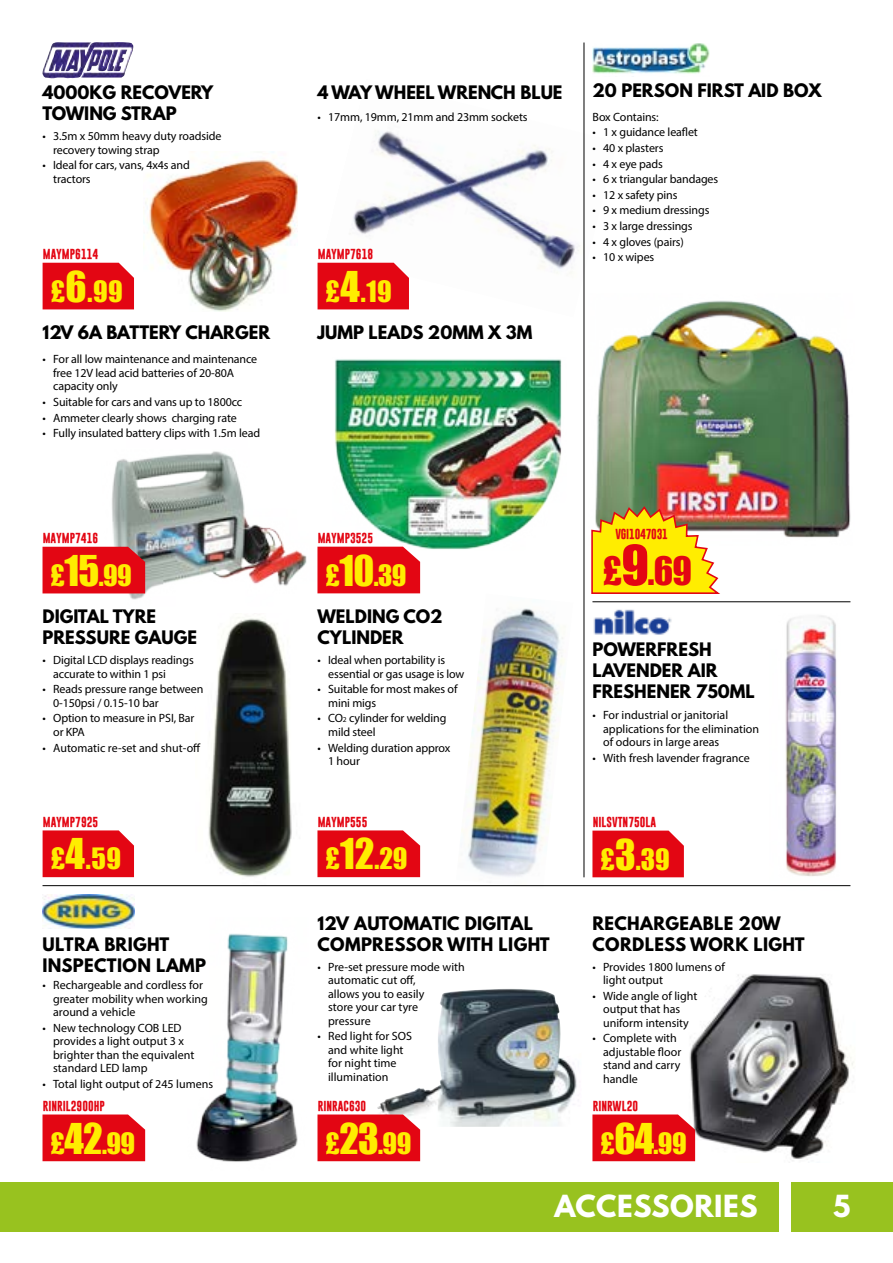
<style>
.page{position:relative;width:893px;height:1263px;background:#fff}
.page>*{position:absolute;margin:0;border:0;box-sizing:border-box;transform-origin:0 0}
.t1{font:36px "Impact";color:#e30613}
.t2{font:27px "Impact";letter-spacing:-.01em;color:#ffed00}
.t3{font:700 27px "League Spartan";letter-spacing:.02em;color:#fff}
.t4{font:700 16.5px/21px "League Spartan";color:#000}
.t5{font:700 16.5px/21px "League Spartan";letter-spacing:.02em;color:#000}
.t6{font:12px/13.5px "Myriad Pro";letter-spacing:-.01em;color:#000}
.t7{font:700 10.5px "Gobold";color:#e30613}
.t8{font:700 10.5px "Gobold";letter-spacing:-.02em;color:#e30613}
.s1{font-size:39px}
.s2{font-size:51px}
.s3{font-size:7.5px}
</style>
<div class="page">
<img style="left:322px;top:79px;width:262px;height:238px">
<img style="left:145px;top:156px;width:153px;height:155px">
<img style="left:377px;top:989px;width:200px;height:138px">
<img style="left:595px;top:300px;width:256px;height:238px">
<img style="left:208px;top:617px;width:84px;height:260px">
<div style="left:0;top:1182px;width:779px;height:50px;background:#98c21f"></div>
<div style="left:791px;top:1182px;width:102px;height:50px;background:#98c21f"></div>
<div style="left:43px;top:263px;width:91px;height:46px;background:#e30613"></div>
<div style="left:318px;top:263px;width:91px;height:46px;background:#e30613"></div>
<div style="left:43px;top:830px;width:91px;height:47px;background:#e30613"></div>
<div style="left:592px;top:831px;width:92px;height:46px;background:#e30613"></div>
<img style="left:333px;top:359px;width:229px;height:191px">
<img style="left:456px;top:608px;width:117px;height:279px">
<img style="left:80px;top:451px;width:251px;height:149px">
<img style="left:196px;top:933px;width:102px;height:229px">
<img style="left:689px;top:974px;width:165px;height:188px">
<img style="left:592px;top:44px;width:117px;height:30px">
<img style="left:43px;top:894px;width:92px;height:35px">
<hr style="left:43px;top:885px;width:807px;height:1px;background:#000">
<hr style="left:592px;top:601px;width:258px;height:1px;background:#000">
<img style="left:593px;top:609px;width:79px;height:26px">
<svg style="left:591px;top:505px;width:132px;height:89px;background:#edcb2a"></svg>
<div style="left:43px;top:1114px;width:102px;height:47px;background:#e30613"></div>
<div style="left:317px;top:1114px;width:103px;height:47px;background:#e30613"></div>
<div style="left:592px;top:1114px;width:103px;height:47px;background:#e30613"></div>
<div style="left:43px;top:547px;width:102px;height:46px;background:#e30613"></div>
<div style="left:317px;top:547px;width:103px;height:46px;background:#e30613"></div>
<div style="left:317px;top:830px;width:103px;height:47px;background:#e30613"></div>
<img style="left:769px;top:615px;width:82px;height:272px">
<img style="left:43px;top:42px;width:90px;height:36px">
<hr style="left:584px;top:43px;width:1px;height:834px;background:#000">
<h3 class="t4" style="left:43px;top:81px;width:172px">4000KG RECOVERY<br>TOWING STRAP</h3>
<h3 class="t4" style="left:317px;top:81px;width:247px">4 WAY WHEEL WRENCH BLUE</h3>
<p class="t6" style="left:318px;top:110px;width:212px">• 17mm, 19mm, 21mm and 23mm sockets</p>
<p class="t6" style="left:53px;top:129px;width:170px;text-indent:-11px">• 3.5m x 50mm heavy duty roadside recovery towing strap</p>
<p class="t6" style="left:53px;top:158px;width:138px;text-indent:-11px">• Ideal for cars, vans, 4x4s and tractors</p>
<p class="t7" style="left:43px;top:247px;width:57px">MAYMP6114</p>
<h2 class="t2" style="left:51px;top:270px;width:74px">£<span class="s1">6</span>.99</h2>
<h3 class="t4" style="left:43px;top:321px;width:229px">12V 6A BATTERY CHARGER</h3>
<p class="t6" style="left:53px;top:352px;width:206px;text-indent:-11px">• For all low maintenance and maintenance free 12V lead acid batteries of 20-80A capacity only</p>
<p class="t6" style="left:43px;top:395px;width:201px">• Suitable for cars and vans up to 1800cc</p>
<p class="t6" style="left:43px;top:411px;width:196px">• Ammeter clearly shows charging rate</p>
<p class="t6" style="left:43px;top:426px;width:219px">• Fully insulated battery clips with 1.5m lead</p>
<p class="t7" style="left:318px;top:247px;width:57px">MAYMP7618</p>
<h2 class="t2" style="left:326px;top:270px;width:68px">£<span class="s1">4</span>.19</h2>
<h3 class="t4" style="left:317px;top:321px;width:216px">JUMP LEADS 20MM X 3M</h3>
<h3 class="t4" style="left:592px;top:79px;width:231px">20 PERSON FIRST AID BOX</h3>
<p class="t6" style="left:593px;top:110px;width:68px">Box Contains:</p>
<p class="t6" style="left:593px;top:125px;width:107px">• 1 x guidance leaflet</p>
<p class="t6" style="left:593px;top:141px;width:72px">• 40 x plasters</p>
<p class="t6" style="left:593px;top:157px;width:72px">• 4 x eye pads</p>
<p class="t6" style="left:593px;top:172px;width:127px">• 6 x triangular bandages</p>
<p class="t6" style="left:593px;top:188px;width:87px">• 12 x safety pins</p>
<p class="t6" style="left:593px;top:203px;width:118px">• 9 x medium dressings</p>
<p class="t6" style="left:593px;top:219px;width:101px">• 3 x large dressings</p>
<p class="t6" style="left:593px;top:235px;width:93px">• 4 x gloves (pairs)</p>
<p class="t6" style="left:593px;top:250px;width:63px">• 10 x wipes</p>
<p class="t7" style="left:43px;top:531px;width:57px">MAYMP7416</p>
<h2 class="t2" style="left:51px;top:554px;width:83px">£<span class="s1">15</span>.99</h2>
<p class="t7" style="left:318px;top:531px;width:57px">MAYMP3525</p>
<h2 class="t2" style="left:326px;top:554px;width:82px">£<span class="s1">10</span>.39</h2>
<p class="t8" style="left:615px;top:527px;width:54px">VGI1047031</p>
<h1 class="t1" style="left:603px;top:543px;width:91px">£<span class="s2">9</span>.69</h1>
<h3 class="t4" style="left:43px;top:605px;width:156px">DIGITAL TYRE<br>PRESSURE GAUGE</h3>
<p class="t6" style="left:53px;top:653px;width:142px;text-indent:-11px">• Digital LCD displays readings accurate to within 1 psi</p>
<p class="t6" style="left:53px;top:682px;width:152px;text-indent:-11px">• Reads pressure range between<br>0-150psi / 0.15-10 bar</p>
<p class="t6" style="left:53px;top:711px;width:143px;text-indent:-11px">• Option to measure in PSI, Bar or KPA</p>
<p class="t6" style="left:43px;top:741px;width:160px">• Automatic re-set and shut-off</p>
<h3 class="t4" style="left:317px;top:605px;width:127px">WELDING CO2<br>CYLINDER</h3>
<p class="t6" style="left:328px;top:653px;width:138px;text-indent:-11px">• Ideal when portability is essential or gas usage is low</p>
<p class="t6" style="left:328px;top:682px;width:131px;text-indent:-11px">• Suitable for most makes of mini migs</p>
<p class="t6" style="left:328px;top:711px;width:120px;text-indent:-11px">• CO<span class="s3">2</span> cylinder for welding mild steel</p>
<p class="t6" style="left:328px;top:741px;width:124px;text-indent:-11px">• Welding duration approx<br>1 hour</p>
<h3 class="t4" style="left:592px;top:638px;width:164px">POWERFRESH<br>LAVENDER AIR<br>FRESHENER 750ML</h3>
<p class="t6" style="left:603px;top:708px;width:157px;text-indent:-11px">• For industrial or janitorial applications for the elimination of odours in large areas</p>
<p class="t6" style="left:592px;top:751px;width:159px">• With fresh lavender fragrance</p>
<p class="t7" style="left:43px;top:815px;width:57px">MAYMP7925</p>
<p class="t7" style="left:318px;top:815px;width:51px">MAYMP555</p>
<p class="t7" style="left:593px;top:815px;width:65px">NILSVTN750LA</p>
<h2 class="t2" style="left:51px;top:838px;width:72px">£<span class="s1">4</span>.59</h2>
<h2 class="t2" style="left:326px;top:838px;width:84px">£<span class="s1">12</span>.29</h2>
<h2 class="t2" style="left:601px;top:838px;width:71px">£<span class="s1">3</span>.39</h2>
<h3 class="t5" style="left:43px;top:933px;width:165px">ULTRA BRIGHT<br>INSPECTION LAMP</h3>
<p class="t6" style="left:53px;top:978px;width:156px;text-indent:-11px">• Rechargeable and cordless for greater mobility when working around a vehicle</p>
<p class="t6" style="left:53px;top:1021px;width:143px;text-indent:-11px">• New technology COB LED provides a light output 3 x brighter than the equivalent standard LED lamp</p>
<p class="t6" style="left:43px;top:1077px;width:172px">• Total light output of 245 lumens</p>
<p class="t7" style="left:43px;top:1099px;width:64px">RINRIL2900HP</p>
<h2 class="t2" style="left:51px;top:1122px;width:86px">£<span class="s1">42</span>.99</h2>
<h3 class="t5" style="left:317px;top:913px;width:234px">12V AUTOMATIC DIGITAL<br>COMPRESSOR WITH LIGHT</h3>
<h3 class="t5" style="left:592px;top:913px;width:214px">RECHARGEABLE 20W<br>CORDLESS WORK LIGHT</h3>
<p class="t6" style="left:328px;top:959px;width:138px;text-indent:-11px">• Pre-set pressure mode with automatic cut off,<br>allows you to easily<br>store your car tyre<br>pressure</p>
<p class="t6" style="left:328px;top:1029px;width:85px;text-indent:-11px">• Red light for SOS and white light for night time illumination</p>
<p class="t6" style="left:603px;top:959px;width:123px;text-indent:-11px">• Provides 1800 lumens of light output</p>
<p class="t6" style="left:592px;top:989px;width:106px;text-align:center">• Wide angle of light output that has uniform intensity</p>
<p class="t6" style="left:603px;top:1031px;width:80px;text-indent:-11px">• Complete with adjustable floor stand and carry handle</p>
<p class="t7" style="left:318px;top:1099px;width:50px">RINRAC630</p>
<p class="t7" style="left:593px;top:1099px;width:47px">RINRWL20</p>
<h2 class="t2" style="left:326px;top:1122px;width:87px">£<span class="s1">23</span>.99</h2>
<h2 class="t2" style="left:601px;top:1122px;width:88px">£<span class="s1">64</span>.99</h2>
<h2 class="t3" style="left:555px;top:1185px;width:204px">ACCESSORIES</h2>
<h2 class="t3" style="left:833px;top:1185px;width:19px">5</h2>
</div>
